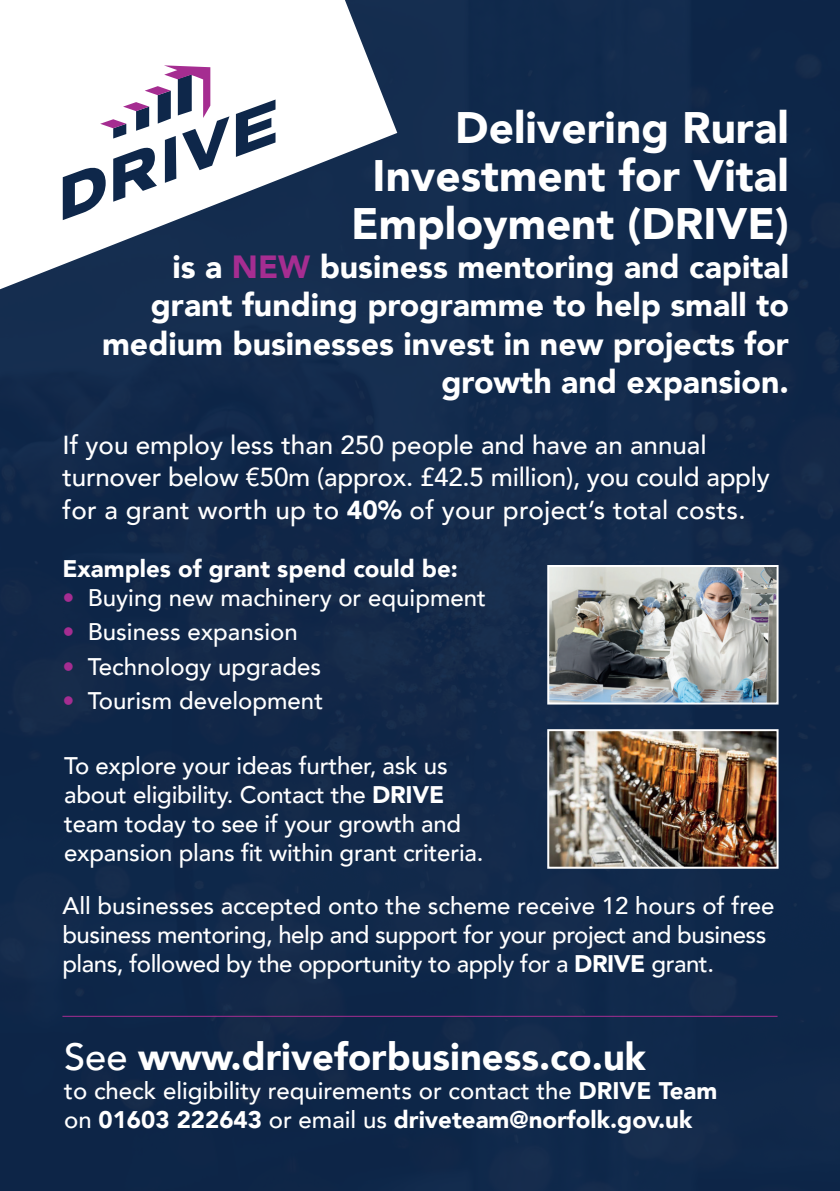
<style>
.page{position:relative;width:840px;height:1191px;background:#fff}
.page>*{position:absolute;margin:0;border:0;box-sizing:border-box;transform-origin:0 0}
.t1{font:900 44px "Avenir";color:#fff}
.t2{font:900 38px "Avenir";color:#fff}
.t3{font:900 32px/38.4px "Avenir";color:#fff;text-align:right}
.t4{font:500 26px/31.2px "Avenir";color:#fff}
.t5{font:500 24px/28.8px "Avenir";letter-spacing:-.01em;color:#fff}
.t6{font:900 24px "Avenir";color:#fff}
.s1{color:#a52d91}
.s2{font-weight:900}
.s3{font-weight:500}
</style>
<div class="page">
<div style="left:0;top:0;width:839px;height:1191px;background:#11294a"></div>
<svg style="left:0;top:0;width:397px;height:289px"></svg>
<svg style="left:236px;top:99px;width:39px;height:58px"></svg>
<svg style="left:63px;top:65px;width:166px;height:155px"></svg>
<img style="left:550px;top:568px;width:225px;height:133px">
<div style="left:547px;top:565px;width:231px;height:139px;border:2px solid #fff"></div>
<img style="left:550px;top:732px;width:225px;height:133px">
<div style="left:547px;top:729px;width:231px;height:139px;border:2px solid #fff"></div>
<hr style="left:62px;top:1015px;width:715px;height:1px;background:#a52d91">
<p class="t1" style="left:455px;top:90px;width:335px">Delivering Rural</p>
<p class="t1" style="left:372px;top:138px;width:417px">Investment for Vital</p>
<p class="t1" style="left:351px;top:186px;width:439px">Employment (DRIVE)</p>
<p class="t3" style="left:102px;top:246px;width:688px">is a <span class="s1">NEW</span> business mentoring and capital grant funding programme to help small to medium businesses invest in new projects for growth and expansion.</p>
<p class="t4" style="left:62px;top:428px;width:708px">If you employ less than 250 people and have an annual turnover below €50m (approx. £42.5 million), you could apply</p>
<p class="t4" style="left:62px;top:493px;width:684px">for a grant worth up to <span class="s2">40%</span> of your project’s total costs.</p>
<p class="t6" style="left:62px;top:548px;width:397px">Examples of grant spend could be:</p>
<p class="t5" style="left:62px;top:581px;width:425px"><span class="s1">•</span> Buying new machinery or equipment</p>
<p class="t5" style="left:62px;top:616px;width:237px"><span class="s1">•</span> Business expansion</p>
<p class="t5" style="left:62px;top:650px;width:260px"><span class="s1">•</span> Technology upgrades</p>
<p class="t5" style="left:62px;top:685px;width:262px"><span class="s1">•</span> Tourism development</p>
<p class="t5" style="left:64px;top:750px;width:420px">To explore your ideas further, ask us about eligibility. Contact the <span class="s2">DRIVE </span>team today to see if your growth and expansion plans fit within grant criteria.</p>
<p class="t5" style="left:62px;top:890px;width:713px">All businesses accepted onto the scheme receive 12 hours of free business mentoring, help and support for your project and business plans, followed by the opportunity to apply for a <span class="s2">DRIVE</span> grant.</p>
<p class="t2" style="left:64px;top:1024px;width:583px"><span class="s3">See</span> www.driveforbusiness.co.uk</p>
<p class="t5" style="left:64px;top:1075px;width:654px">to check eligibility requirements or contact the <span class="s2">DRIVE Team</span></p>
<p class="t6" style="left:64px;top:1099px;width:629px"><span class="s3">on</span> 01603 222643 <span class="s3">or email us</span> driveteam@norfolk.gov.uk</p>
</div>
